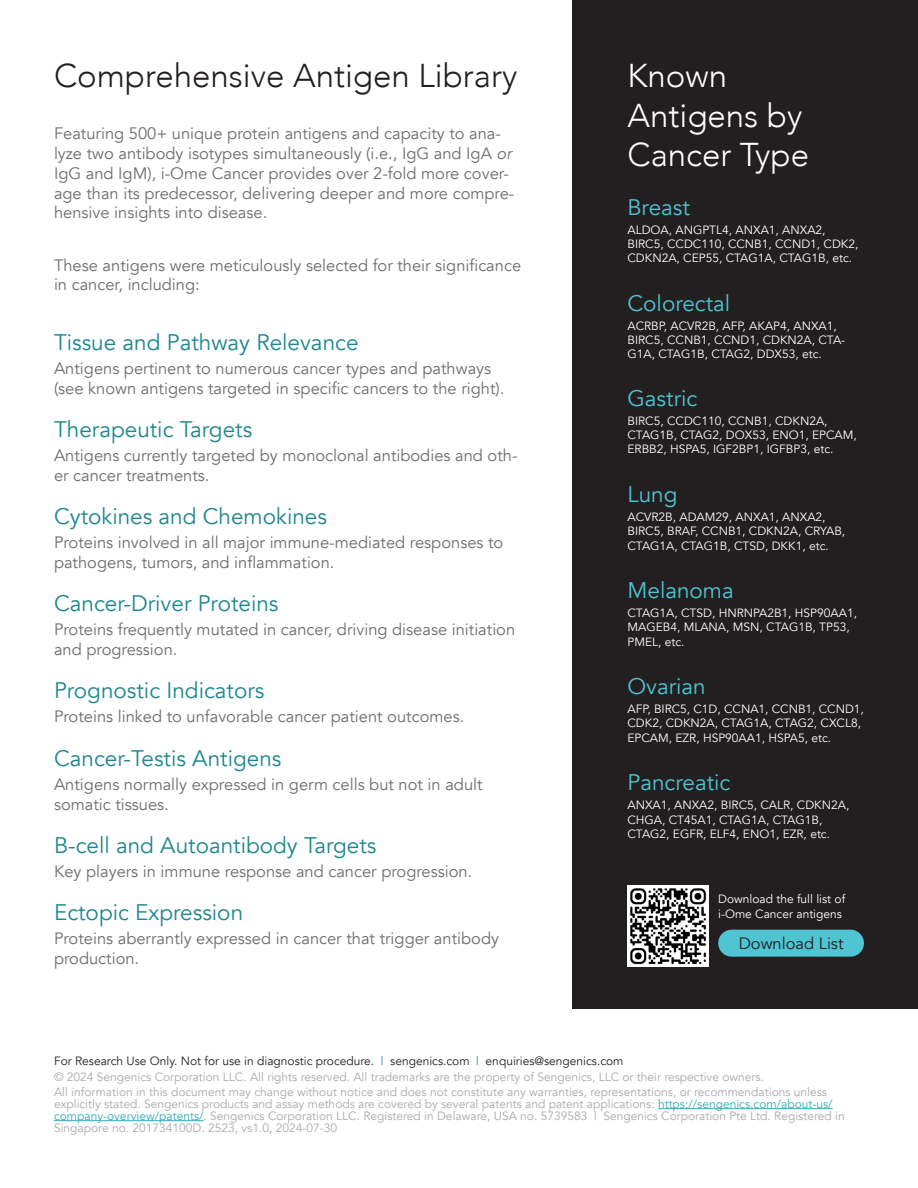
<style>
.page{position:relative;width:918px;height:1188px;background:#fff}
.page>*{position:absolute;margin:0;border:0;box-sizing:border-box;transform-origin:0 0}
.t1{font:300 33px "Avenir";color:#231f20}
.t2{font:300 33px/39.6px "Avenir";color:#fff}
.Body_text{font:22.5px "Avenir";color:#1e868f}
.t3{font:22.5px "Avenir";color:#4fc4d2}
.Body_text-2{font:16.5px/19.8px "Avenir";color:#6c6d70}
.t4{font:16.5px "Avenir";color:#231f20}
.t5{font:12px/14.4px "Avenir";color:#fff}
.t6{font:12px/12px "Avenir";color:#a8a9ad}
.t7{font:12px "Avenir";color:#231f20}
.s1{font-style:italic}
.s2{color:#1e868f}
.s3{color:#30acb8}
</style>
<div class="page">
<hr style="left:658px;top:1108px;width:175px;height:1px;background:#30acb8">
<hr style="left:54px;top:1120px;width:150px;height:1px;background:#30acb8">
<div style="left:572px;top:0;width:346px;height:1009px;background:#231f20"></div>
<img style="left:627px;top:885px;width:81px;height:81px">
<div style="left:718px;top:930px;width:146px;height:27px;background:#4fc4d2;border-radius:14px"></div>
<p class="t1" style="left:54px;top:56px;width:465px">Comprehensive Antigen Library</p>
<p class="Body_text-2" style="left:54px;top:124px;width:462px">Featuring 500+ unique protein antigens and capacity to ana&shy;lyze two antibody isotypes simultaneously (i.e., IgG and IgA <span class="s1">or </span>IgG and IgM), i-Ome Cancer provides over 2-fold more cover&shy;age than its predecessor, delivering deeper and more compre&shy;hensive insights into disease.</p>
<p class="Body_text-2" style="left:54px;top:255px;width:469px">These antigens were meticulously selected for their significance in cancer, including:</p>
<p class="Body_text" style="left:54px;top:329px;width:306px">Tissue and Pathway Relevance</p>
<p class="Body_text-2" style="left:54px;top:359px;width:452px">Antigens pertinent to numerous cancer types and pathways (see known antigens targeted in specific cancers to the right).</p>
<p class="Body_text" style="left:54px;top:416px;width:200px">Therapeutic Targets</p>
<p class="Body_text-2" style="left:54px;top:446px;width:465px">Antigens currently targeted by monoclonal antibodies and oth&shy;er cancer treatments.</p>
<p class="Body_text" style="left:54px;top:503px;width:275px">Cytokines and Chemokines</p>
<p class="Body_text-2" style="left:54px;top:533px;width:451px">Proteins involved in all major immune-mediated responses to pathogens, tumors, and inflammation.</p>
<p class="Body_text" style="left:54px;top:590px;width:226px">Cancer-Driver Proteins</p>
<p class="Body_text-2" style="left:54px;top:620px;width:463px">Proteins frequently mutated in cancer, driving disease initiation and progression.</p>
<p class="Body_text" style="left:54px;top:677px;width:212px">Prognostic Indicators</p>
<p class="Body_text-2" style="left:54px;top:707px;width:412px">Proteins linked to unfavorable cancer patient outcomes.</p>
<p class="Body_text" style="left:54px;top:744px;width:229px">Cancer-Testis Antigens</p>
<p class="Body_text-2" style="left:54px;top:774px;width:430px">Antigens normally expressed in germ cells but not in adult somatic tissues.</p>
<p class="Body_text" style="left:54px;top:832px;width:324px">B-cell and Autoantibody Targets</p>
<p class="Body_text-2" style="left:54px;top:862px;width:420px">Key players in immune response and cancer progression.</p>
<p class="Body_text" style="left:54px;top:899px;width:191px">Ectopic Expression</p>
<p class="Body_text-2" style="left:54px;top:929px;width:447px">Proteins aberrantly expressed in cancer that trigger antibody production.</p>
<p class="t2" style="left:627px;top:56px;width:183px">Known<br>Antigens by<br>Cancer Type</p>
<p class="t3" style="left:627px;top:194px;width:64px">Breast</p>
<p class="t5" style="left:627px;top:222px;width:233px">ALDOA, ANGPTL4, ANXA1, ANXA2,<br>BIRC5, CCDC110, CCNB1, CCND1, CDK2,</p>
<p class="t5" style="left:627px;top:251px;width:226px">CDKN2A, CEP55, CTAG1A, CTAG1B, etc.</p>
<p class="t3" style="left:627px;top:290px;width:104px">Colorectal</p>
<p class="t5" style="left:627px;top:319px;width:219px">ACRBP, ACVR2B, AFP, AKAP4, ANXA1,<br>BIRC5, CCNB1, CCND1, CDKN2A, CTA-<br>G1A, CTAG1B, CTAG2, DDX53, etc.</p>
<p class="t3" style="left:627px;top:385px;width:71px">Gastric</p>
<p class="t5" style="left:627px;top:414px;width:231px">BIRC5, CCDC110, CCNB1, CDKN2A,<br>CTAG1B, CTAG2, DOX53, ENO1, EPCAM,<br>ERBB2, HSPA5, IGF2BP1, IGFBP3, etc.</p>
<p class="t3" style="left:627px;top:481px;width:52px">Lung</p>
<p class="t5" style="left:627px;top:510px;width:219px">ACVR2B, ADAM29, ANXA1, ANXA2,<br>BIRC5, BRAF, CCNB1, CDKN2A, CRYAB,<br>CTAG1A, CTAG1B, CTSD, DKK1, etc.</p>
<p class="t3" style="left:627px;top:577px;width:108px">Melanoma</p>
<p class="t5" style="left:627px;top:606px;width:231px">CTAG1A, CTSD, HNRNPA2B1, HSP90AA1,<br>MAGEB4, MLANA, MSN, CTAG1B, TP53,<br>PMEL, etc.</p>
<p class="t3" style="left:627px;top:673px;width:80px">Ovarian</p>
<p class="t5" style="left:627px;top:702px;width:238px">AFP, BIRC5, C1D, CCNA1, CCNB1, CCND1,</p>
<p class="t5" style="left:627px;top:716px;width:235px">CDK2, CDKN2A, CTAG1A, CTAG2, CXCL8,<br>EPCAM, EZR, HSP90AA1, HSPA5, etc.</p>
<p class="t3" style="left:627px;top:769px;width:104px">Pancreatic</p>
<p class="t5" style="left:627px;top:798px;width:223px">ANXA1, ANXA2, BIRC5, CALR, CDKN2A,<br>CHGA, CT45A1, CTAG1A, CTAG1B,<br>CTAG2, EGFR, ELF4, ENO1, EZR, etc.</p>
<p class="t5" style="left:718px;top:892px;width:129px">Download the full list of i-Ome Cancer antigens</p>
<p class="t4" style="left:739px;top:933px;width:106px">Download List</p>
<p class="t7" style="left:54px;top:1054px;width:571px">For Research Use Only. Not for use in diagnostic procedure. <span class="s2">|</span> sengenics.com <span class="s2">|</span> enquiries@sengenics.com</p>
<p class="t6" style="left:54px;top:1071px;width:711px">© 2024 Sengenics Corporation LLC. All rights reserved. All trademarks are the property of Sengenics, LLC or their respective owners.</p>
<p class="t6" style="left:54px;top:1086px;width:792px">All information in this document may change without notice and does not constitute any warranties, representations, or recommendations unless explicitly stated. Sengenics products and assay methods are covered by several patents and patent applications: <span class="s3">https://sengenics.com/about-us/ company-overview/patents/</span>. Sengenics Corporation LLC. Registered in Delaware, USA no. 5739583 | Sengenics Corporation Pte Ltd. Registered in Singapore no. 201734100D. 2523, vs1.0, 2024-07-30</p>
</div>
